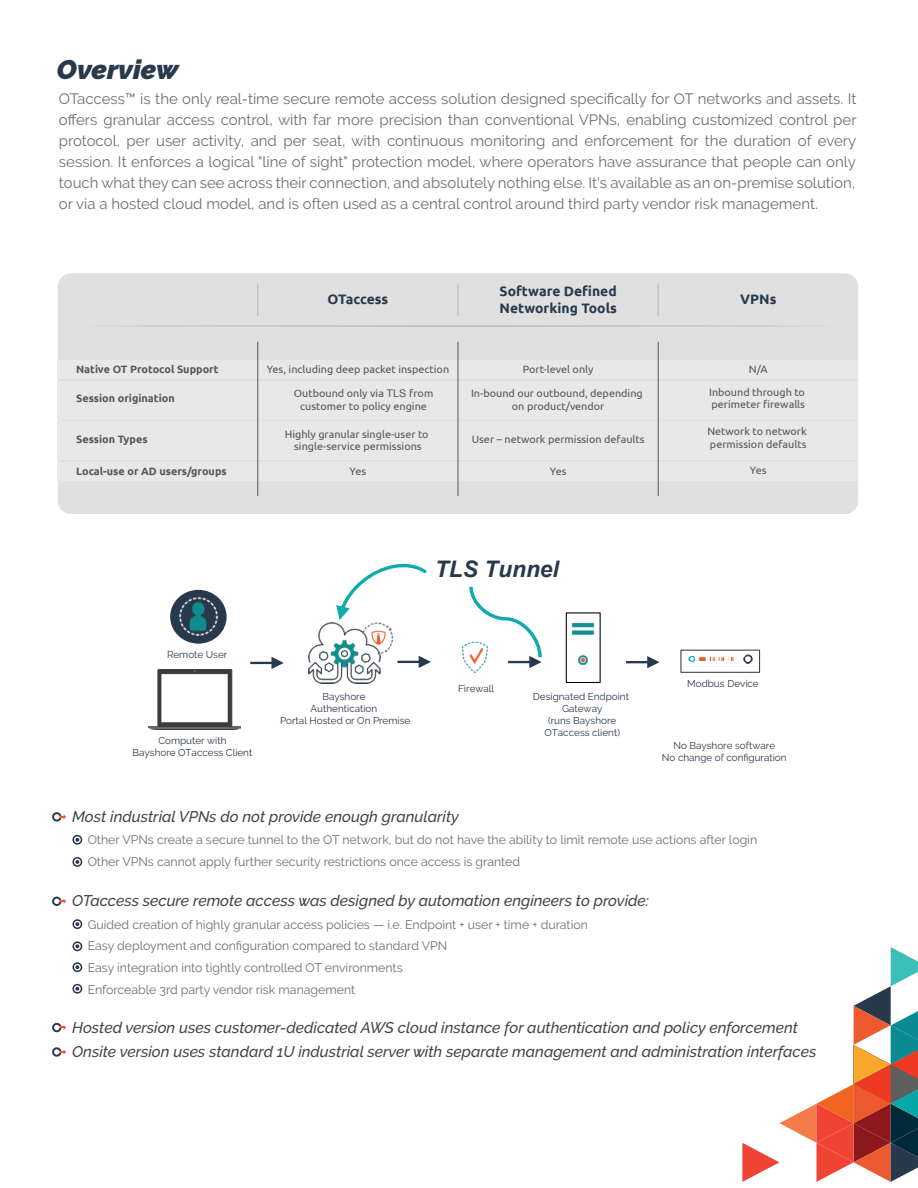
<style>
.page{position:relative;width:918px;height:1188px;background:#fff}
.page>*{position:absolute;margin:0;border:0;box-sizing:border-box;transform-origin:0 0}
.t1{font:italic 900 26.85px "Raleway";color:#29394c}
.t2{font:italic 700 22.8px "Arial";color:#28394c}
.t3{font:italic 500 15.45px/24.5px "Raleway";color:#444445}
.t4{font:15px/21px "Raleway";color:#6d6f6f;text-align:justify}
.t5{font:700 13.65px/16.4px "Ubuntu";color:#29394c}
.t6{font:700 13.65px "Ubuntu";letter-spacing:-.025em;color:#29394c}
.t7{font:12.3px/21.6px "Raleway";color:#6d6f6f}
.t8{font:10.65px/12.8px "Ubuntu";color:#565757;text-align:center}
.t9{font:700 10.65px "Ubuntu";color:#565757}
.t10{font:9.9px/11.9px "Raleway";color:#28394c;text-align:center}
.s1{font-family:"Arial"}
</style>
<div class="page">
<div style="left:58px;top:273px;width:800px;height:241px;background:#e0e0e0;border-radius:13px"></div>
<div style="left:58px;top:360px;width:800px;height:19px;background:#e8e8e8"></div>
<div style="left:58px;top:381px;width:800px;height:38px;background:#e8e8e8"></div>
<div style="left:58px;top:421px;width:800px;height:39px;background:#e8e8e8"></div>
<svg style="left:132px;top:325px;width:653px;height:2px"></svg>
<hr style="left:458px;top:284px;width:1px;height:32px;background:#b5b5b6">
<hr style="left:658px;top:284px;width:1px;height:32px;background:#b5b5b6">
<div style="left:58px;top:462px;width:800px;height:19px;background:#e8e8e8"></div>
<hr style="left:258px;top:284px;width:1px;height:32px;background:#b5b5b6">
<div style="left:170px;top:590px;width:57px;height:54px;background:#28394c;border-radius:50%"></div>
<img style="left:179px;top:597px;width:38px;height:38px">
<img style="left:309px;top:622px;width:71px;height:61px">
<img style="left:571px;top:623px;width:24px;height:43px">
<div style="left:566px;top:612px;width:35px;height:71px;border:1px solid #010102"></div>
<img style="left:461px;top:643px;width:20px;height:30px">
<img style="left:360px;top:622px;width:34px;height:35px">
<img style="left:370px;top:630px;width:15px;height:16px">
<hr style="left:397px;top:661px;width:23px;height:2px;background:#28394c">
<svg style="left:419px;top:656px;width:12px;height:12px"></svg>
<hr style="left:626px;top:661px;width:22px;height:2px;background:#28394c">
<svg style="left:647px;top:656px;width:13px;height:12px"></svg>
<hr style="left:250px;top:662px;width:23px;height:2px;background:#28394c">
<svg style="left:271px;top:657px;width:13px;height:12px"></svg>
<svg style="left:336px;top:563px;width:91px;height:57px"></svg>
<svg style="left:468px;top:586px;width:74px;height:82px"></svg>
<img style="left:148px;top:669px;width:93px;height:60px">
<img style="left:688px;top:654px;width:65px;height:10px">
<div style="left:680px;top:650px;width:80px;height:23px;border:1px solid #404040"></div>
<svg style="left:52px;top:812px;width:9px;height:10px"></svg>
<svg style="left:54px;top:814px;width:12px;height:6px"></svg>
<svg style="left:72px;top:835px;width:10px;height:10px"></svg>
<svg style="left:72px;top:857px;width:10px;height:10px"></svg>
<svg style="left:52px;top:897px;width:9px;height:9px"></svg>
<svg style="left:54px;top:899px;width:12px;height:5px"></svg>
<svg style="left:52px;top:1023px;width:9px;height:9px"></svg>
<svg style="left:54px;top:1025px;width:12px;height:5px"></svg>
<svg style="left:52px;top:1047px;width:9px;height:10px"></svg>
<svg style="left:54px;top:1049px;width:12px;height:6px"></svg>
<svg style="left:72px;top:919px;width:10px;height:10px"></svg>
<svg style="left:72px;top:941px;width:10px;height:10px"></svg>
<svg style="left:72px;top:962px;width:10px;height:10px"></svg>
<svg style="left:72px;top:984px;width:10px;height:10px"></svg>
<svg style="left:742px;top:947px;width:176px;height:235px"></svg>
<h1 class="t1" style="left:57px;top:59px;width:123px">Overview</h1>
<p class="t4" style="left:59px;top:88px;width:799px">OTaccess™ is the only real-time secure remote access solution designed specifically for OT networks and assets. It offers granular access control, with far more precision than conventional VPNs, enabling customized control per protocol, per user activity, and per seat, with continuous monitoring and enforcement for the duration of every session. It enforces a logical "line of sight" protection model, where operators have assurance that people can only touch what they can see across their connection, and absolutely nothing else. It's available as an on-premise solution, or via a hosted cloud model, and is often used as a central control around third party vendor risk management.</p>
<p class="t9" style="left:76px;top:363px;width:144px">Native OT Protocol Support</p>
<p class="t9" style="left:76px;top:392px;width:100px">Session origination</p>
<p class="t9" style="left:76px;top:433px;width:73px">Session Types</p>
<p class="t9" style="left:76px;top:464px;width:152px">Local-use or AD users/groups</p>
<p class="t6" style="left:328px;top:291px;width:62px">OTaccess</p>
<p class="t8" style="left:267px;top:363px;width:184px">Yes, including deep packet inspection</p>
<p class="t8" style="left:294px;top:386px;width:141px">Outbound only via <span class="s1">TLS</span> from customer to policy engine</p>
<p class="t8" style="left:285px;top:427px;width:145px">Highly granular single-user to single-service permissions</p>
<p class="t8" style="left:350px;top:464px;width:18px">Yes</p>
<p class="t5" style="left:500px;top:283px;width:119px">Software Defined<br>Networking Tools</p>
<p class="t5" style="left:740px;top:291px;width:38px">VPNs</p>
<p class="t8" style="left:523px;top:364px;width:72px">Port-level only</p>
<p class="t8" style="left:709px;top:358px;width:97px;line-height:22.6px">N/A<br>Inbound through to</p>
<p class="t8" style="left:712px;top:398px;width:95px">perimeter firewalls</p>
<p class="t8" style="left:471px;top:387px;width:173px">In-bound our outbound, depending on product/vendor</p>
<p class="t8" style="left:472px;top:433px;width:174px">User – network permission defaults</p>
<p class="t8" style="left:707px;top:425px;width:101px;text-align:left">Network to network permission defaults</p>
<p class="t8" style="left:550px;top:464px;width:18px">Yes</p>
<p class="t8" style="left:750px;top:464px;width:18px">Yes</p>
<h2 class="t2" style="left:435px;top:554px;width:126px">TLS Tunnel</h2>
<p class="t10" style="left:167px;top:650px;width:62px">Remote User</p>
<p class="t10" style="left:133px;top:735px;width:121px">Computer with<br>Bayshore OTaccess Client</p>
<p class="t10" style="left:458px;top:684px;width:38px">Firewall</p>
<p class="t10" style="left:280px;top:691px;width:132px">Bayshore<br>Authentication<br>Portal Hosted or On Premise</p>
<p class="t10" style="left:533px;top:692px;width:98px">Designated Endpoint<br>Gateway<br>(runs Bayshore<br>OTaccess client)</p>
<p class="t10" style="left:687px;top:679px;width:73px">Modbus Device</p>
<p class="t10" style="left:662px;top:740px;width:126px">No Bayshore software<br>No change of configuration</p>
<p class="t3" style="left:72px;top:806px;width:388px">Most industrial VPNs do not provide enough granularity</p>
<p class="t7" style="left:88px;top:829px;width:671px">Other VPNs create a secure tunnel to the OT network, but do not have the ability to limit remote use actions after login<br>Other VPNs cannot apply further security restrictions once access is granted</p>
<p class="t3" style="left:72px;top:890px;width:578px">OTaccess secure remote access was designed by automation engineers to provide:</p>
<p class="t7" style="left:88px;top:914px;width:502px">Guided creation of highly granular access policies — i.e. Endpoint + user + time + duration Easy deployment and configuration compared to standard VPN<br>Easy integration into tightly controlled OT environments<br>Enforceable 3rd party vendor risk management</p>
<p class="t3" style="left:72px;top:1016px;width:746px">Hosted version uses customer-dedicated AWS cloud instance for authentication and policy enforcement<br>Onsite version uses standard 1U industrial server with separate management and administration interfaces</p>
</div>
